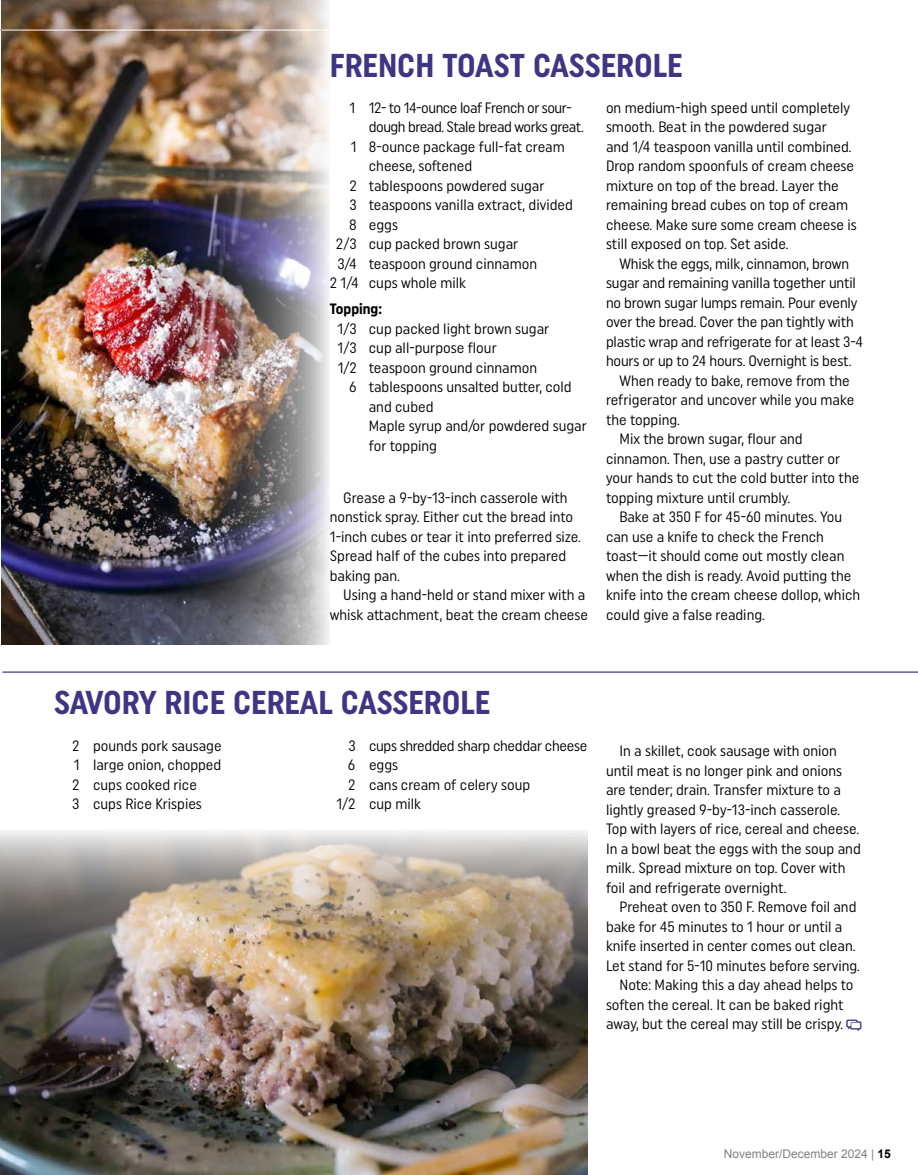
<style>
.page{position:relative;width:918px;height:1175px;background:#fff}
.page>*{position:absolute;margin:0;border:0;box-sizing:border-box;transform-origin:0 0}
.t1{font:700 33px "Uniform Condensed";color:#3f3585}
.t2{font:15px/19.5px "Uniform Condensed";color:#000}
.t3{font:15px "Uniform Condensed";letter-spacing:-.03em;color:#000}
.t4{font:15px "Uniform Condensed";letter-spacing:-.02em;color:#000}
.t5{font:700 15px "Uniform Condensed";color:#000}
.t6{font:12px "Arial";color:#808285}
.s1{font-weight:700;color:#000}
</style>
<div class="page">
<img style="left:1px;top:0;width:328px;height:644px">
<hr style="left:2px;top:671px;width:916px;height:1px;background:#302873">
<img style="left:0;top:831px;width:588px;height:343px">
<hr style="left:0;top:30px;width:918px;height:1px;background:#fff">
<h1 class="t1" style="left:330px;top:46px;width:354px">FRENCH TOAST CASSEROLE</h1>
<p class="t3" style="left:349px;top:98px;width:224px">1 12- to 14-ounce loaf French or sour-</p>
<p class="t3" style="left:369px;top:118px;width:217px">dough bread. Stale bread works great.</p>
<p class="t2" style="left:351px;top:136px;width:215px">1 8-ounce package full-fat cream</p>
<p class="t2" style="left:369px;top:156px;width:105px">cheese, softened</p>
<p class="t2" style="left:349px;top:175px;width:197px">2 tablespoons powdered sugar</p>
<p class="t2" style="left:350px;top:195px;width:225px">3 teaspoons vanilla extract, divided</p>
<p class="t2" style="left:349px;top:214px;width:50px">8 eggs</p>
<p class="t2" style="left:336px;top:234px;width:184px">2/3 cup packed brown sugar</p>
<p class="t2" style="left:338px;top:253px;width:201px">3/4 teaspoon ground cinnamon</p>
<p class="t2" style="left:330px;top:273px;width:138px">2 1/4 cups whole milk</p>
<p class="t5" style="left:330px;top:300px;width:54px">Topping:</p>
<p class="t2" style="left:338px;top:318px;width:213px">1/3 cup packed light brown sugar</p>
<p class="t2" style="left:338px;top:338px;width:161px">1/3 cup all-purpose flour</p>
<p class="t2" style="left:338px;top:357px;width:201px">1/2 teaspoon ground cinnamon</p>
<p class="t2" style="left:349px;top:377px;width:224px">6 tablespoons unsalted butter, cold</p>
<p class="t2" style="left:369px;top:396px;width:66px">and cubed</p>
<p class="t2" style="left:369px;top:416px;width:219px">Maple syrup and/or powdered sugar</p>
<p class="t2" style="left:369px;top:435px;width:70px">for topping</p>
<p class="t2" style="left:330px;top:487px;width:253px;text-indent:14px">Grease a 9-by-13-inch casserole with nonstick spray. Either cut the bread into 1-inch cubes or tear it into preferred size.<br>Spread half of the cubes into prepared baking pan.</p>
<p class="t2" style="left:330px;top:585px;width:260px;text-align:right">Using a hand-held or stand mixer with a whisk attachment, beat the cream cheese</p>
<p class="t2" style="left:606px;top:97px;width:252px">on medium-high speed until completely smooth. Beat in the powdered sugar<br>and 1/4 teaspoon vanilla until combined.<br>Drop random spoonfuls of cream cheese mixture on top of the bread. Layer the remaining bread cubes on top of cream cheese. Make sure some cream cheese is still exposed on top. Set aside.</p>
<p class="t2" style="left:620px;top:253px;width:231px">Whisk the eggs, milk, cinnamon, brown</p>
<p class="t2" style="left:606px;top:273px;width:251px">sugar and remaining vanilla together until</p>
<p class="t2" style="left:606px;top:292px;width:253px">no brown sugar lumps remain. Pour evenly</p>
<p class="t2" style="left:606px;top:312px;width:249px">over the bread. Cover the pan tightly with</p>
<p class="t2" style="left:606px;top:331px;width:259px">plastic wrap and refrigerate for at least 3-4</p>
<p class="t2" style="left:606px;top:351px;width:247px">hours or up to 24 hours. Overnight is best.</p>
<p class="t2" style="left:620px;top:370px;width:232px">When ready to bake, remove from the</p>
<p class="t2" style="left:606px;top:390px;width:250px">refrigerator and uncover while you make</p>
<p class="t2" style="left:606px;top:409px;width:76px">the topping.</p>
<p class="t2" style="left:620px;top:429px;width:185px">Mix the brown sugar, flour and</p>
<p class="t2" style="left:606px;top:448px;width:236px">cinnamon. Then, use a pastry cutter or</p>
<p class="t2" style="left:606px;top:468px;width:255px">your hands to cut the cold butter into the</p>
<p class="t2" style="left:606px;top:487px;width:186px">topping mixture until crumbly.</p>
<p class="t2" style="left:620px;top:507px;width:224px">Bake at 350 F for 45-60 minutes. You</p>
<p class="t2" style="left:606px;top:526px;width:219px">can use a knife to check the French</p>
<p class="t2" style="left:606px;top:546px;width:240px">toast—it should come out mostly clean</p>
<p class="t2" style="left:606px;top:565px;width:247px">when the dish is ready. Avoid putting the</p>
<p class="t2" style="left:606px;top:585px;width:256px">knife into the cream cheese dollop, which</p>
<p class="t2" style="left:606px;top:604px;width:160px">could give a false reading.</p>
<h1 class="t1" style="left:54px;top:682px;width:438px">SAVORY RICE CEREAL CASSEROLE</h1>
<p class="t2" style="left:72px;top:735px;width:151px">2 pounds pork sausage<br>1 large onion, chopped<br>2 cups cooked rice<br>3 cups Rice Krispies</p>
<p class="t4" style="left:349px;top:736px;width:240px">3 cups shredded sharp cheddar cheese</p>
<p class="t2" style="left:348px;top:755px;width:52px">6 eggs</p>
<p class="t2" style="left:348px;top:774px;width:184px">2 cans cream of celery soup</p>
<p class="t2" style="left:336px;top:794px;width:86px">1/2 cup milk</p>
<p class="t2" style="left:606px;top:741px;width:256px;text-indent:14px">In a skillet, cook sausage with onion until meat is no longer pink and onions are tender; drain. Transfer mixture to a lightly greased 9-by-13-inch casserole.<br>Top with layers of rice, cereal and cheese.<br>In a bowl beat the eggs with the soup and milk. Spread mixture on top. Cover with foil and refrigerate overnight.</p>
<p class="t2" style="left:620px;top:897px;width:238px">Preheat oven to 350 F. Remove foil and</p>
<p class="t2" style="left:606px;top:916px;width:238px">bake for 45 minutes to 1 hour or until a</p>
<p class="t2" style="left:606px;top:936px;width:251px">knife inserted in center comes out clean.</p>
<p class="t2" style="left:606px;top:955px;width:255px">Let stand for 5-10 minutes before serving.</p>
<p class="t2" style="left:620px;top:975px;width:236px">Note: Making this a day ahead helps to</p>
<p class="t2" style="left:606px;top:994px;width:239px">soften the cereal. It can be baked right</p>
<p class="t2" style="left:606px;top:1014px;width:239px">away, but the cereal may still be crispy.</p>
<p class="t6" style="left:724px;top:1145px;width:169px">November/December 2024 | <span class="s1">15</span></p>
</div>
